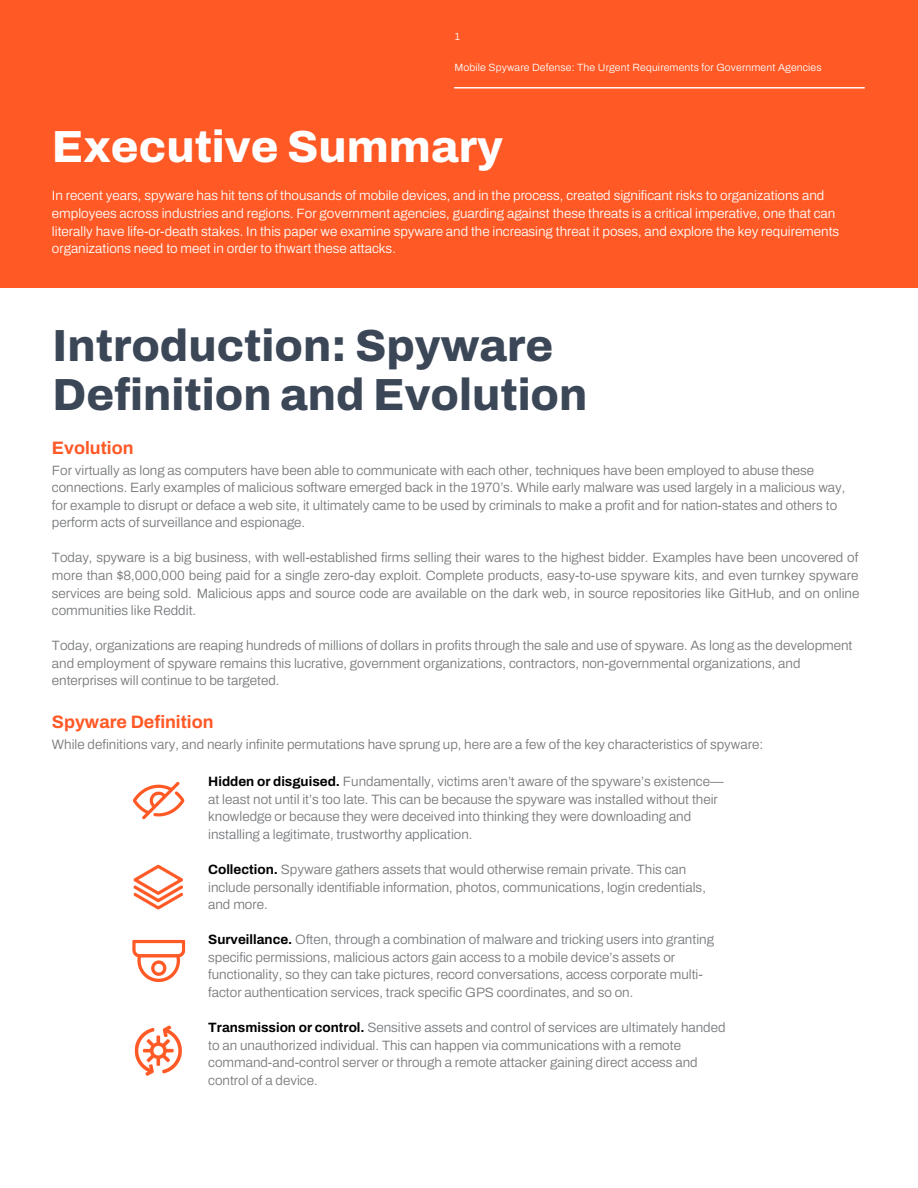
<style>
.page{position:relative;width:918px;height:1188px;background:#fff}
.page>*{position:absolute;margin:0;border:0;box-sizing:border-box;transform-origin:0 0}
.t1{font:800 45px/49.5px "Archivo";color:#3b4657}
.t2{font:800 45px "Archivo";color:#fff}
.t3{font:700 18px "Archivo";color:#ff5926}
.t4{font:300 13.5px/17.5px "Archivo";color:#76787b}
.t5{font:300 13.5px/17.5px "Archivo";color:#fff}
.t6{font:300 10.5px "Archivo";letter-spacing:.015em;color:#fff}
.s1{font-weight:700;color:#000}
</style>
<div class="page">
<div style="left:0;top:0;width:918px;height:288px;background:#ff5925"></div>
<img style="left:132px;top:939px;width:54px;height:43px">
<img style="left:134px;top:1025px;width:48px;height:51px">
<img style="left:132px;top:782px;width:53px;height:38px">
<img style="left:133px;top:864px;width:50px;height:46px">
<hr style="left:454px;top:86px;width:411px;height:3px;background:#fff">
<p class="t6" style="left:455px;top:28px;width:7px">1</p>
<p class="t6" style="left:454px;top:60px;width:369px">Mobile Spyware Defense: The Urgent Requirements for Government Agencies</p>
<h1 class="t2" style="left:52px;top:113px;width:453px">Executive Summary</h1>
<p class="t5" style="left:52px;top:187px;width:789px">In recent years, spyware has hit tens of thousands of mobile devices, and in the process, created significant risks to organizations and employees across industries and regions. For government agencies, guarding against these threats is a critical imperative, one that can literally have life-or-death stakes. In this paper we examine spyware and the increasing threat it poses, and explore the key requirements organizations need to meet in order to thwart these attacks.</p>
<h1 class="t1" style="left:53px;top:321px;width:536px">Introduction: Spyware<br>Definition and Evolution</h1>
<h2 class="t3" style="left:52px;top:434px;width:83px">Evolution</h2>
<p class="t4" style="left:52px;top:461px;width:795px">For virtually as long as computers have been able to communicate with each other, techniques have been employed to abuse these connections. Early examples of malicious software emerged back in the 1970’s. While early malware was used largely in a malicious way, for example to disrupt or deface a web site, it ultimately came to be used by criminals to make a profit and for nation-states and others to perform acts of surveillance and espionage.</p>
<p class="t4" style="left:52px;top:549px;width:809px;text-align:justify">Today, spyware is a big business, with well-established firms selling their wares to the highest bidder. Examples have been uncovered of more than $8,000,000 being paid for a single zero-day exploit. Complete products, easy-to-use spyware kits, and even turnkey spyware services are being sold. Malicious apps and source code are available on the dark web, in source repositories like GitHub, and on online communities like Reddit.</p>
<p class="t4" style="left:52px;top:637px;width:802px">Today, organizations are reaping hundreds of millions of dollars in profits through the sale and use of spyware. As long as the development and employment of spyware remains this lucrative, government organizations, contractors, non-governmental organizations, and enterprises will continue to be targeted.</p>
<h2 class="t3" style="left:52px;top:708px;width:163px">Spyware Definition</h2>
<p class="t4" style="left:52px;top:735px;width:713px">While definitions vary, and nearly infinite permutations have sprung up, here are a few of the key characteristics of spyware:</p>
<p class="t4" style="left:208px;top:773px;width:517px"><span class="s1">Hidden or disguised.</span> Fundamentally, victims aren’t aware of the spyware’s existence— at least not until it’s too late. This can be because the spyware was installed without their knowledge or because they were deceived into thinking they were downloading and installing a legitimate, trustworthy application.</p>
<p class="t4" style="left:208px;top:861px;width:499px"><span class="s1">Collection.</span> Spyware gathers assets that would otherwise remain private. This can include personally identifiable information, photos, communications, login credentials, and more.</p>
<p class="t4" style="left:208px;top:931px;width:507px"><span class="s1">Surveillance.</span> Often, through a combination of malware and tricking users into granting specific permissions, malicious actors gain access to a mobile device’s assets or functionality, so they can take pictures, record conversations, access corporate multi&shy;factor authentication services, track specific GPS coordinates, and so on.</p>
<p class="t4" style="left:208px;top:1019px;width:519px"><span class="s1">Transmission or control.</span> Sensitive assets and control of services are ultimately handed to an unauthorized individual. This can happen via communications with a remote command-and-control server or through a remote attacker gaining direct access and control of a device.</p>
</div>
